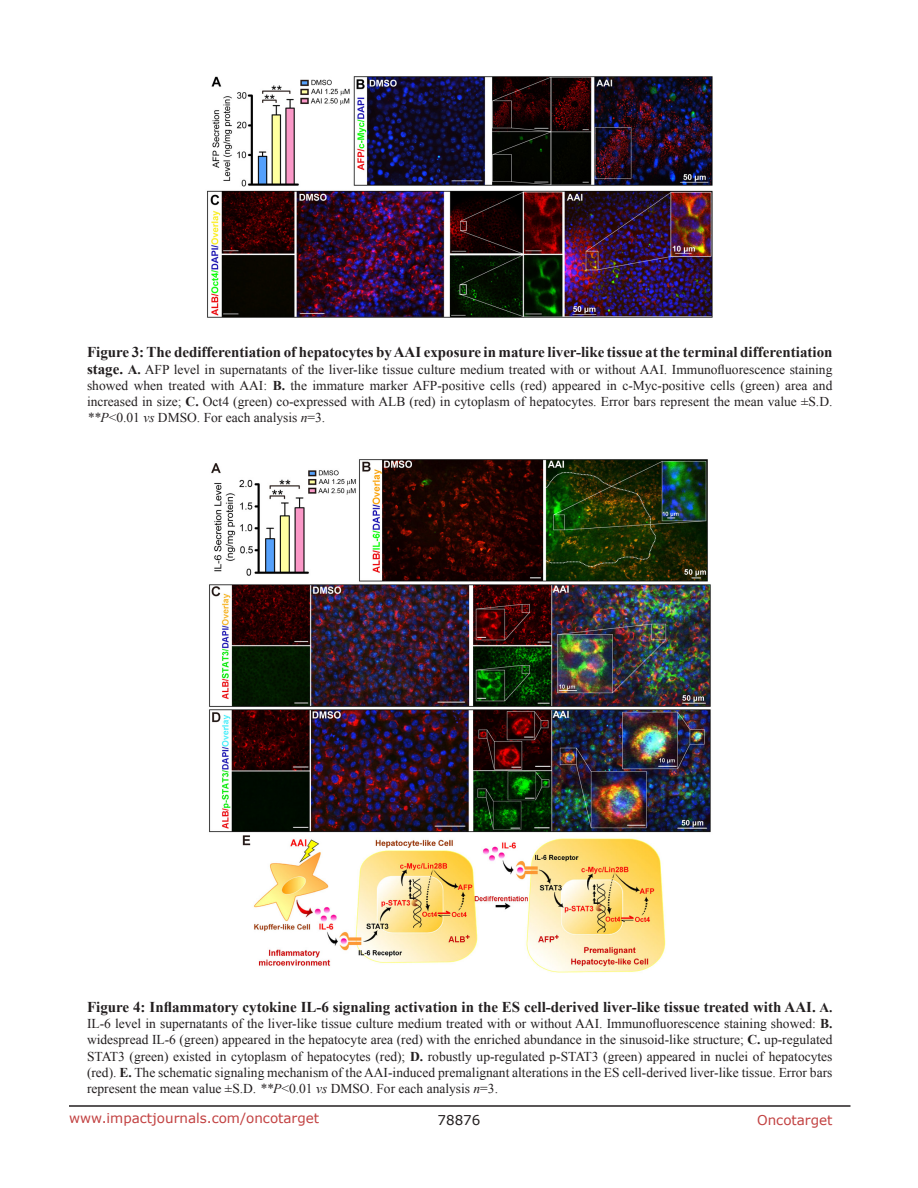
<style>
.page{position:relative;width:918px;height:1188px;background:#fff}
.page>*{position:absolute;margin:0;border:0;box-sizing:border-box;transform-origin:0 0}
.figuretext{font:700 15px "Times New Roman";color:#231f20}
.figuretext-2{font:13.5px/16.2px "Times New Roman";color:#231f20;text-align:justify}
.t1{font:13.5px "Verdana";color:#c24141}
.t2{font:13.5px "Verdana";color:#231f20}
.s1{font-weight:700;font-size:15px}
.s2{font-weight:700}
.s3{font-style:italic}
.s4{font-size:13.5px}
</style>
<div class="page">
<hr style="left:69px;top:1105px;width:781px;height:2px;background:#231f20">
<img style="left:209px;top:459px;width:502px;height:514px">
<img style="left:207px;top:76px;width:506px;height:242px">
<p class="figuretext" style="left:87px;top:342px;width:747px">Figure 3: The dedifferentiation of hepatocytes by AAI exposure in mature liver-like tissue at the terminal differentiation</p>
<p class="figuretext-2" style="left:87px;top:361px;width:747px"><span class="s1">stage.</span> <span class="s2">A.</span> AFP level in supernatants of the liver-like tissue culture medium treated with or without AAI. Immunofluorescence staining showed when treated with AAI: <span class="s2">B.</span> the immature marker AFP-positive cells (red) appeared in c-Myc-positive cells (green) area and increased in size; <span class="s2">C.</span> Oct4 (green) co-expressed with ALB (red) in cytoplasm of hepatocytes. Error bars represent the mean value ±S.D. <span class="s3">**P</span>&lt;0.01 <span class="s3">vs</span> DMSO. For each analysis <span class="s3">n</span>=3.</p>
<p class="figuretext" style="left:87px;top:997px;width:747px">Figure 4: Inflammatory cytokine IL-6 signaling activation in the ES cell-derived liver-like tissue treated with AAI. <span class="s4">A.</span></p>
<p class="figuretext-2" style="left:87px;top:1015px;width:747px">IL-6 level in supernatants of the liver-like tissue culture medium treated with or without AAI. Immunofluorescence staining showed: <span class="s2">B. </span>widespread IL-6 (green) appeared in the hepatocyte area (red) with the enriched abundance in the sinusoid-like structure; <span class="s2">C.</span> up-regulated STAT3 (green) existed in cytoplasm of hepatocytes (red); <span class="s2">D.</span> robustly up-regulated p-STAT3 (green) appeared in nuclei of hepatocytes (red). <span class="s2">E.</span> The schematic signaling mechanism of the AAI-induced premalignant alterations in the ES cell-derived liver-like tissue. Error bars represent the mean value ±S.D. <span class="s3">**P</span>&lt;0.01 <span class="s3">vs</span> DMSO. For each analysis <span class="s3">n</span>=3.</p>
<p class="t1" style="left:69px;top:1109px;width:252px">www.impactjournals.com/oncotarget</p>
<p class="t2" style="left:438px;top:1111px;width:44px">78876</p>
<p class="t1" style="left:757px;top:1111px;width:77px">Oncotarget</p>
</div>
